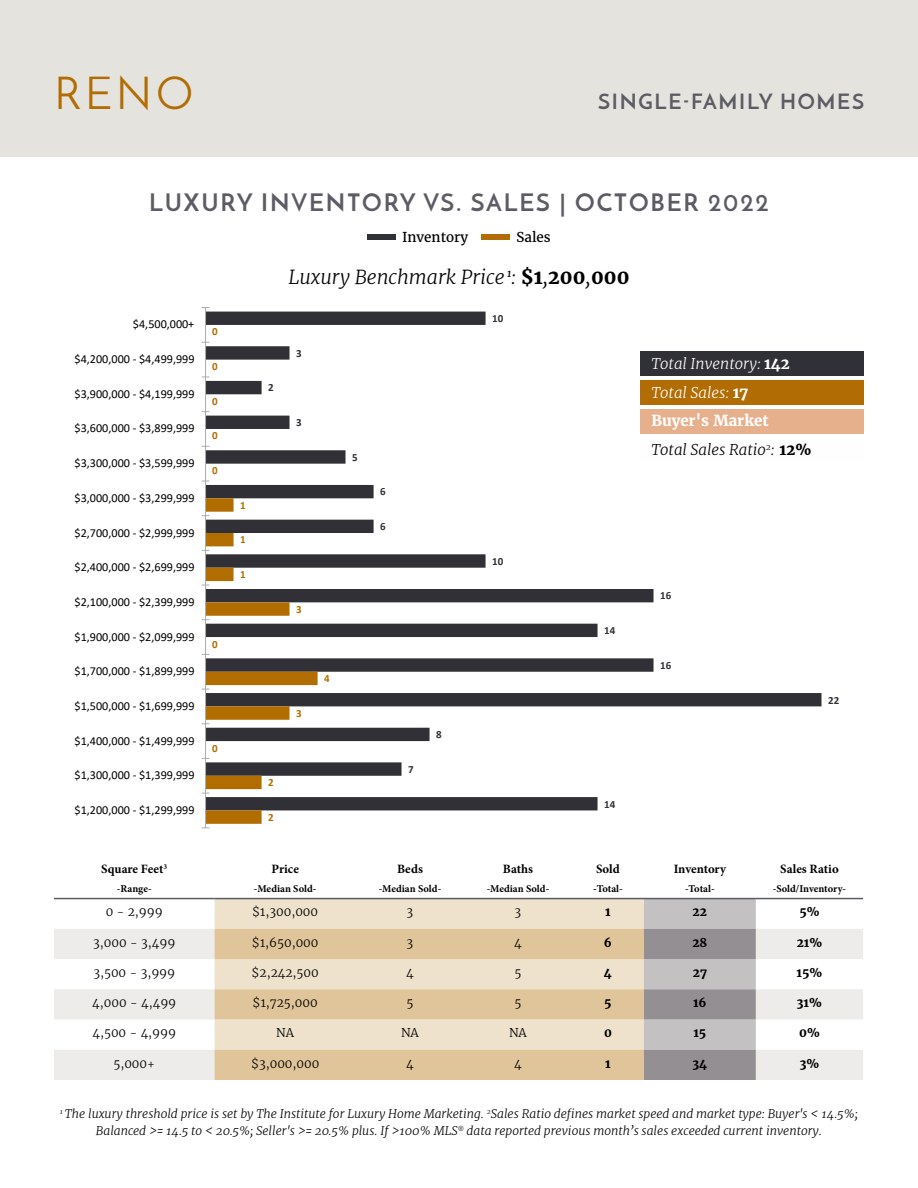
<style>
.page{position:relative;width:918px;height:1188px;background:#fff}
.page>*{position:absolute;margin:0;border:0;box-sizing:border-box;transform-origin:0 0}
.t1{font:45px "Josefin Sans";color:#b16d03}
.t2{font:700 24px "Josefin Sans";letter-spacing:.08em;color:#5c5c65}
.t3{font:700 21px "Josefin Sans";letter-spacing:.08em;color:#5c5c65}
.t4{font:italic 300 19.5px "Merriweather";color:#000}
.t5{font:italic 300 15px/28.8px "Merriweather";color:#fff}
.t6{font:italic 300 15px "Merriweather";color:#000}
.t7{font:700 15px "Merriweather";color:#fff}
.t8{font:13.5px "Merriweather";color:#000}
.t9{font:700 12.75px "Minion Pro";color:#000}
.t10{font:12.15px "Calibri";color:#000}
.t11{font:italic 300 12px/16.5px "Merriweather";color:#000;text-align:center}
.t12{font:300 12px "Merriweather";color:#000}
.t13{font:700 12px "Merriweather";color:#000}
.t14{font:700 10.95px "Calibri";color:#303036}
.t15{font:700 10.95px "Calibri";color:#b26d01}
.t16{font:700 10.5px "Minion Pro";color:#000}
.s1{font-weight:700;font-style:normal}
</style>
<div class="page">
<div style="left:0;top:0;width:918px;height:158px;background:#e5e3dd"></div>
<svg style="left:206px;top:312px;width:615px;height:498px"></svg>
<hr style="left:205px;top:308px;width:1px;height:520px;background:#afabab">
<svg style="left:202px;top:498px;width:116px;height:330px"></svg>
<div style="left:367px;top:234px;width:29px;height:6px;background:#303037"></div>
<div style="left:482px;top:234px;width:28px;height:6px;background:#b16d03"></div>
<div style="left:215px;top:899px;width:429px;height:30px;background:#efe2cd"></div>
<svg style="left:54px;top:929px;width:809px;height:151px;fill:#edecea"></svg>
<svg style="left:215px;top:929px;width:429px;height:151px;background:#e6d0ae"></svg>
<svg style="left:644px;top:899px;width:112px;height:181px;background:#aca8ab"></svg>
<hr style="left:54px;top:898px;width:161px;height:1px;background:#5c5c65">
<hr style="left:215px;top:898px;width:141px;height:1px;background:#5c5c65">
<hr style="left:356px;top:898px;width:108px;height:1px;background:#5c5c65">
<hr style="left:464px;top:898px;width:108px;height:1px;background:#5c5c65">
<hr style="left:572px;top:898px;width:72px;height:1px;background:#5c5c65">
<hr style="left:644px;top:898px;width:112px;height:1px;background:#5c5c65">
<hr style="left:756px;top:898px;width:107px;height:1px;background:#5c5c65">
<div style="left:640px;top:409px;width:224px;height:25px;background:#e7b08d"></div>
<div style="left:640px;top:351px;width:224px;height:25px;background:#303037"></div>
<div style="left:640px;top:380px;width:224px;height:25px;background:#b16d03"></div>
<div style="left:640px;top:438px;width:224px;height:24px;background:#fefefe"></div>
<h1 class="t1" style="left:54px;top:66px;width:141px">RENO</h1>
<h3 class="t3" style="left:598px;top:88px;width:267px">SINGLE-FAMILY HOMES</h3>
<h2 class="t2" style="left:149px;top:188px;width:621px">LUXURY INVENTORY VS. SALES | OCTOBER 2022</h2>
<p class="t8" style="left:402px;top:229px;width:68px">Inventory</p>
<p class="t8" style="left:516px;top:229px;width:36px">Sales</p>
<p class="t10" style="left:133px;top:316px;width:63px">$4,500,000+</p>
<p class="t10" style="left:75px;top:351px;width:122px">$4,200,000 - $4,499,999</p>
<p class="t10" style="left:75px;top:385px;width:122px">$3,900,000 - $4,199,999</p>
<p class="t10" style="left:75px;top:420px;width:122px">$3,600,000 - $3,899,999</p>
<p class="t10" style="left:75px;top:455px;width:122px">$3,300,000 - $3,599,999</p>
<p class="t10" style="left:75px;top:489px;width:122px">$3,000,000 - $3,299,999</p>
<p class="t10" style="left:75px;top:524px;width:122px">$2,700,000 - $2,999,999</p>
<p class="t10" style="left:75px;top:559px;width:122px">$2,400,000 - $2,699,999</p>
<p class="t10" style="left:75px;top:593px;width:122px">$2,100,000 - $2,399,999</p>
<p class="t10" style="left:75px;top:628px;width:122px">$1,900,000 - $2,099,999</p>
<p class="t10" style="left:75px;top:663px;width:122px">$1,700,000 - $1,899,999</p>
<p class="t10" style="left:75px;top:698px;width:122px">$1,500,000 - $1,699,999</p>
<p class="t10" style="left:75px;top:732px;width:122px">$1,400,000 - $1,499,999</p>
<p class="t10" style="left:75px;top:767px;width:122px">$1,300,000 - $1,399,999</p>
<p class="t10" style="left:75px;top:802px;width:122px">$1,200,000 - $1,299,999</p>
<p class="t15" style="left:212px;top:324px;width:7px">0</p>
<p class="t15" style="left:212px;top:359px;width:7px">0</p>
<p class="t15" style="left:212px;top:393px;width:7px">0</p>
<p class="t15" style="left:212px;top:428px;width:7px">0</p>
<p class="t15" style="left:212px;top:463px;width:7px">0</p>
<p class="t15" style="left:212px;top:636px;width:7px">0</p>
<p class="t15" style="left:212px;top:740px;width:7px">0</p>
<p class="t9" style="left:101px;top:860px;width:67px">Square Feet<sup>3</sup></p>
<p class="t16" style="left:117px;top:882px;width:36px">-Range-</p>
<p class="t15" style="left:240px;top:497px;width:7px">1</p>
<p class="t15" style="left:240px;top:532px;width:7px">1</p>
<p class="t15" style="left:240px;top:567px;width:7px">1</p>
<p class="t14" style="left:268px;top:380px;width:7px">2</p>
<h3 class="t4" style="left:288px;top:265px;width:343px">Luxury Benchmark Price <sup>1</sup>: <span class="s1">$1</span>,<span class="s1">200</span>,<span class="s1">000</span></h3>
<p class="t14" style="left:296px;top:345px;width:7px">3</p>
<p class="t14" style="left:296px;top:415px;width:7px">3</p>
<p class="t14" style="left:352px;top:449px;width:7px">5</p>
<p class="t14" style="left:380px;top:484px;width:7px">6</p>
<p class="t14" style="left:380px;top:519px;width:7px">6</p>
<p class="t14" style="left:492px;top:311px;width:13px">10</p>
<p class="t14" style="left:492px;top:553px;width:13px">10</p>
<p class="t15" style="left:296px;top:602px;width:7px">3</p>
<p class="t14" style="left:604px;top:623px;width:13px">14</p>
<p class="t15" style="left:296px;top:706px;width:7px">3</p>
<p class="t15" style="left:324px;top:671px;width:7px">4</p>
<p class="t15" style="left:268px;top:775px;width:7px">2</p>
<p class="t15" style="left:268px;top:810px;width:7px">2</p>
<p class="t14" style="left:408px;top:762px;width:7px">7</p>
<p class="t14" style="left:436px;top:727px;width:7px">8</p>
<p class="t14" style="left:604px;top:796px;width:13px">14</p>
<p class="t9" style="left:272px;top:860px;width:29px">Price</p>
<p class="t16" style="left:254px;top:882px;width:64px">-Median Sold-</p>
<p class="t9" style="left:397px;top:860px;width:27px">Beds</p>
<p class="t16" style="left:379px;top:882px;width:64px">-Median Sold-</p>
<p class="t9" style="left:503px;top:860px;width:32px">Baths</p>
<p class="t16" style="left:487px;top:882px;width:64px">-Median Sold-</p>
<p class="t9" style="left:596px;top:860px;width:25px">Sold</p>
<p class="t16" style="left:593px;top:882px;width:31px">-Total-</p>
<p class="t5" style="left:651px;top:349px;width:140px">Total Inventory: <span class="s1">142<br></span>Total Sales: <span class="s1">17</span></p>
<p class="t7" style="left:651px;top:412px;width:119px">Buyer's Market</p>
<p class="t6" style="left:651px;top:440px;width:162px">Total Sales Ratio<sup>2</sup>: <span class="s1">12%</span></p>
<p class="t14" style="left:660px;top:588px;width:13px">16</p>
<p class="t14" style="left:660px;top:657px;width:13px">16</p>
<p class="t14" style="left:828px;top:692px;width:13px">22</p>
<p class="t9" style="left:674px;top:860px;width:54px">Inventory</p>
<p class="t16" style="left:685px;top:882px;width:31px">-Total-</p>
<p class="t9" style="left:780px;top:860px;width:60px">Sales Ratio</p>
<p class="t16" style="left:773px;top:882px;width:75px">-Sold/Inventory-</p>
<p class="t12" style="left:106px;top:905px;width:58px">0 - 2,999</p>
<p class="t12" style="left:252px;top:905px;width:67px">$1,300,000</p>
<p class="t12" style="left:407px;top:905px;width:8px">3</p>
<p class="t12" style="left:515px;top:905px;width:8px">3</p>
<p class="t13" style="left:605px;top:905px;width:7px">1</p>
<p class="t13" style="left:693px;top:905px;width:16px">22</p>
<p class="t13" style="left:799px;top:905px;width:22px">5%</p>
<p class="t12" style="left:93px;top:935px;width:84px">3,000 - 3,499</p>
<p class="t12" style="left:252px;top:935px;width:68px">$1,650,000</p>
<p class="t12" style="left:407px;top:935px;width:8px">3</p>
<p class="t12" style="left:514px;top:935px;width:9px">4</p>
<p class="t13" style="left:604px;top:935px;width:10px">6</p>
<p class="t13" style="left:692px;top:935px;width:17px">28</p>
<p class="t13" style="left:797px;top:935px;width:27px">21%</p>
<p class="t12" style="left:93px;top:965px;width:83px">3,500 - 3,999</p>
<p class="t12" style="left:252px;top:965px;width:69px">$2,242,500</p>
<p class="t12" style="left:406px;top:965px;width:9px">4</p>
<p class="t12" style="left:514px;top:965px;width:8px">5</p>
<p class="t13" style="left:604px;top:965px;width:9px">4</p>
<p class="t13" style="left:693px;top:965px;width:16px">27</p>
<p class="t13" style="left:797px;top:965px;width:27px">15%</p>
<p class="t12" style="left:92px;top:995px;width:85px">4,000 - 4,499</p>
<p class="t12" style="left:253px;top:995px;width:67px">$1,725,000</p>
<p class="t12" style="left:406px;top:995px;width:8px">5</p>
<p class="t12" style="left:514px;top:995px;width:8px">5</p>
<p class="t13" style="left:604px;top:995px;width:9px">5</p>
<p class="t13" style="left:693px;top:995px;width:15px">16</p>
<p class="t13" style="left:797px;top:995px;width:27px">31%</p>
<p class="t12" style="left:92px;top:1026px;width:85px">4,500 - 4,999</p>
<p class="t12" style="left:276px;top:1026px;width:19px">NA</p>
<p class="t12" style="left:401px;top:1026px;width:19px">NA</p>
<p class="t12" style="left:509px;top:1026px;width:19px">NA</p>
<p class="t13" style="left:604px;top:1026px;width:9px">0</p>
<p class="t13" style="left:693px;top:1026px;width:14px">15</p>
<p class="t13" style="left:799px;top:1026px;width:22px">0%</p>
<p class="t12" style="left:113px;top:1056px;width:43px">5,000+</p>
<p class="t12" style="left:251px;top:1056px;width:70px">$3,000,000</p>
<p class="t12" style="left:406px;top:1056px;width:9px">4</p>
<p class="t12" style="left:514px;top:1056px;width:9px">4</p>
<p class="t13" style="left:605px;top:1056px;width:7px">1</p>
<p class="t13" style="left:693px;top:1056px;width:16px">34</p>
<p class="t13" style="left:800px;top:1056px;width:21px">3%</p>
<p class="t11" style="left:60px;top:1106px;width:800px"><sup>1</sup> The luxury threshold price is set by The Institute for Luxury Home Marketing. <sup>2</sup>Sales Ratio defines market speed and market type: Buyer's &lt; 14.5%;<br>Balanced &gt;= 14.5 to &lt; 20.5%; Seller's &gt;= 20.5% plus. If &gt;100% MLS<sup>®</sup> data reported previous month’s sales exceeded current inventory.</p>
</div>
